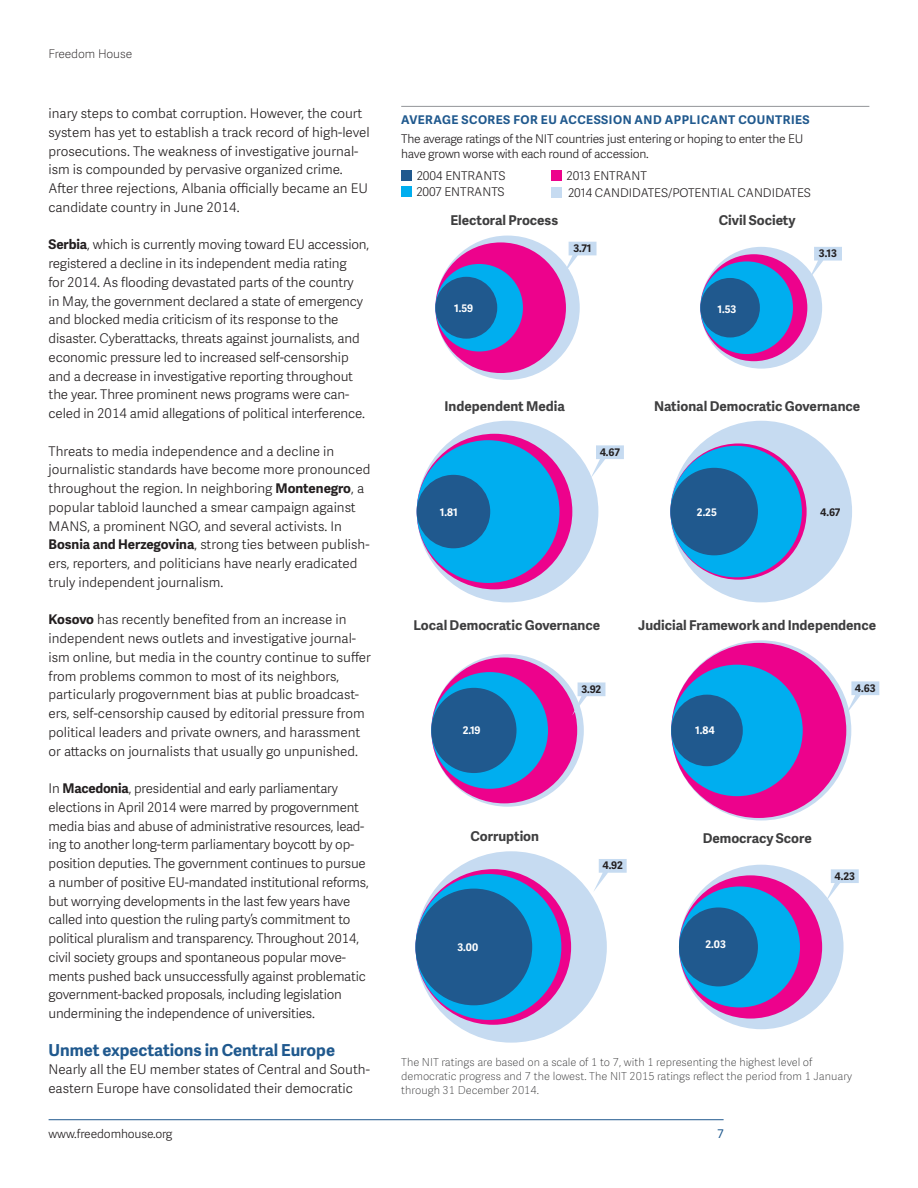
<style>
.page{position:relative;width:918px;height:1188px;background:#fff}
.page>*{position:absolute;margin:0;border:0;box-sizing:border-box;transform-origin:0 0}
.t1{font:700 16.5px "Adelle Sans";color:#20598e}
.t2{font:700 13.5px "Adelle Sans";color:#3e3e3f}
.t3{font:300 13.35px/18.8px "Adelle Sans";letter-spacing:-.01em;color:#231f20}
.t4{font:300 12px/16.6px "Adelle Sans";letter-spacing:-.02em;color:#231f20}
.t5{font:700 12px "Adelle Sans";letter-spacing:.04em;color:#20598e}
.t6{font:100 12px "Adelle Sans";letter-spacing:-.01em;color:#231f20}
.t7{font:12px "Adelle Sans";color:#20598e}
.t8{font:100 10.95px/13.5px "Adelle Sans";color:#3e3e3f}
.t9{font:700 10.5px "Adelle Sans";color:#fff}
.t10{font:700 10.5px "Adelle Sans";letter-spacing:-.025em;color:#231f20}
.s1{font-weight:700}
</style>
<div class="page">
<div style="left:401px;top:186px;width:11px;height:11px;background:#00aeef"></div>
<div style="left:401px;top:170px;width:11px;height:11px;background:#20598e"></div>
<div style="left:551px;top:170px;width:11px;height:11px;background:#ed028c"></div>
<div style="left:551px;top:187px;width:11px;height:11px;background:#c6dbf1"></div>
<hr style="left:401px;top:106px;width:468px;height:1px;background:#939598">
<div style="left:700px;top:247px;width:122px;height:122px;background:#c6dbf1;border-radius:50%"></div>
<div style="left:700px;top:254px;width:107px;height:107px;background:#ed028c;border-radius:50%"></div>
<div style="left:700px;top:261px;width:93px;height:93px;background:#00aeef;border-radius:50%"></div>
<div style="left:700px;top:278px;width:60px;height:59px;background:#20598e;border-radius:50%"></div>
<div style="left:417px;top:421px;width:181px;height:181px;background:#c6dbf1;border-radius:50%"></div>
<div style="left:417px;top:434px;width:155px;height:155px;background:#ed028c;border-radius:50%"></div>
<div style="left:417px;top:440px;width:143px;height:143px;background:#00aeef;border-radius:50%"></div>
<div style="left:417px;top:475px;width:73px;height:73px;background:#20598e;border-radius:50%"></div>
<div style="left:670px;top:421px;width:182px;height:181px;background:#c6dbf1;border-radius:50%"></div>
<svg style="left:670px;top:443px;width:137px;height:137px"></svg>
<div style="left:670px;top:446px;width:132px;height:131px;background:#00aeef;border-radius:50%"></div>
<div style="left:670px;top:468px;width:88px;height:87px;background:#20598e;border-radius:50%"></div>
<svg style="left:431px;top:654px;width:153px;height:153px"></svg>
<div style="left:431px;top:657px;width:146px;height:146px;background:#ed028c;border-radius:50%"></div>
<div style="left:431px;top:672px;width:117px;height:117px;background:#00aeef;border-radius:50%"></div>
<div style="left:431px;top:688px;width:86px;height:85px;background:#20598e;border-radius:50%"></div>
<svg style="left:671px;top:640px;width:180px;height:180px"></svg>
<div style="left:671px;top:643px;width:175px;height:175px;background:#ed028c;border-radius:50%"></div>
<div style="left:671px;top:665px;width:132px;height:131px;background:#00aeef;border-radius:50%"></div>
<div style="left:671px;top:695px;width:72px;height:71px;background:#20598e;border-radius:50%"></div>
<svg style="left:564px;top:242px;width:33px;height:29px"></svg>
<div style="left:435px;top:236px;width:145px;height:144px;background:#c6dbf1;border-radius:50%"></div>
<div style="left:435px;top:242px;width:131px;height:131px;background:#ed028c;border-radius:50%"></div>
<div style="left:435px;top:264px;width:88px;height:88px;background:#00aeef;border-radius:50%"></div>
<div style="left:435px;top:277px;width:62px;height:62px;background:#20598e;border-radius:50%"></div>
<svg style="left:809px;top:247px;width:33px;height:33px"></svg>
<svg style="left:591px;top:445px;width:33px;height:33px"></svg>
<svg style="left:572px;top:682px;width:33px;height:34px"></svg>
<svg style="left:846px;top:681px;width:33px;height:33px"></svg>
<div style="left:415px;top:851px;width:192px;height:192px;background:#c6dbf1;border-radius:50%"></div>
<svg style="left:415px;top:869px;width:156px;height:156px;background:#e50f92"></svg>
<div style="left:415px;top:874px;width:146px;height:146px;background:#00aeef;border-radius:50%"></div>
<div style="left:415px;top:889px;width:117px;height:116px;background:#20598e;border-radius:50%"></div>
<div style="left:679px;top:865px;width:165px;height:164px;background:#c6dbf1;border-radius:50%"></div>
<div style="left:679px;top:875px;width:143px;height:144px;background:#ed028c;border-radius:50%"></div>
<div style="left:679px;top:886px;width:121px;height:121px;background:#00aeef;border-radius:50%"></div>
<div style="left:679px;top:907px;width:79px;height:79px;background:#20598e;border-radius:50%"></div>
<svg style="left:825px;top:869px;width:34px;height:33px"></svg>
<svg style="left:594px;top:859px;width:33px;height:32px"></svg>
<hr style="left:49px;top:1119px;width:675px;height:1px;background:#20598e">
<p class="t6" style="left:49px;top:45px;width:85px">Freedom House</p>
<p class="t3" style="left:49px;top:104px;width:323px">inary steps to combat corruption. However, the court system has yet to establish a track record of high-level prosecutions. The weakness of investigative journal&shy;ism is compounded by pervasive organized crime.<br>After three rejections, Albania officially became an EU candidate country in June 2014.</p>
<p class="t3" style="left:49px;top:235px;width:322px"><span class="s1">Serbia</span>, which is currently moving toward EU accession, registered a decline in its independent media rating<br>for 2014. As flooding devastated parts of the country<br>in May, the government declared a state of emergency and blocked media criticism of its response to the disaster. Cyberattacks, threats against journalists, and economic pressure led to increased self-censorship and a decrease in investigative reporting throughout the year. Three prominent news programs were can&shy;celed in 2014 amid allegations of political interference.</p>
<p class="t3" style="left:49px;top:441px;width:323px">Threats to media independence and a decline in journalistic standards have become more pronounced throughout the region. In neighboring <span class="s1">Montenegro</span>, a popular tabloid launched a smear campaign against MANS, a prominent NGO, and several activists. In <span class="s1">Bosnia and Herzegovina</span>, strong ties between publish&shy;ers, reporters, and politicians have nearly eradicated truly independent journalism.</p>
<p class="t3" style="left:49px;top:610px;width:324px"><span class="s1">Kosovo</span> has recently benefited from an increase in independent news outlets and investigative journal&shy;ism online, but media in the country continue to suffer from problems common to most of its neighbors, particularly progovernment bias at public broadcast&shy;ers, self-censorship caused by editorial pressure from political leaders and private owners, and harassment or attacks on journalists that usually go unpunished.</p>
<p class="t3" style="left:49px;top:779px;width:322px">In <span class="s1">Macedonia</span>, presidential and early parliamentary elections in April 2014 were marred by progovernment media bias and abuse of administrative resources, lead&shy;ing to another long-term parliamentary boycott by op&shy;position deputies. The government continues to pursue a number of positive EU-mandated institutional reforms, but worrying developments in the last few years have called into question the ruling party’s commitment to political pluralism and transparency. Throughout 2014, civil society groups and spontaneous popular move&shy;ments pushed back unsuccessfully against problematic government-backed proposals, including legislation undermining the independence of universities.</p>
<p class="t1" style="left:49px;top:1038px;width:288px">Unmet expectations in Central Europe</p>
<p class="t3" style="left:49px;top:1060px;width:323px">Nearly all the EU member states of Central and South&shy;eastern Europe have consolidated their democratic</p>
<p class="t4" style="left:49px;top:1125px;width:125px">www.freedomhouse.org</p>
<p class="t5" style="left:401px;top:111px;width:169px">Average Scores for EU Acc</p>
<p class="t5" style="left:586px;top:111px;width:88px">ession and App</p>
<p class="t5" style="left:690px;top:111px;width:122px">licant Countries</p>
<p class="t4" style="left:401px;top:131px;width:404px;line-height:15px">The average ratings of the NIT countries just entering or hoping to enter the EU have grown worse with each round of accession.</p>
<p class="t4" style="left:417px;top:167px;width:44px">2004 Entrants</p>
<p class="t4" style="left:567px;top:167px;width:45px">2013 Entrant<br>2014 Candidates</p>
<p class="t4" style="left:416px;top:183px;width:44px">2007 Entrants</p>
<p class="t4" style="left:668px;top:184px;width:20px">/Potential</p>
<p class="t4" style="left:738px;top:184px;width:17px">Candidates</p>
<p class="t2" style="left:450px;top:210px;width:109px">Electoral Process</p>
<p class="t2" style="left:719px;top:210px;width:78px">Civil Society</p>
<p class="t10" style="left:573px;top:241px;width:20px">3.71</p>
<p class="t10" style="left:819px;top:246px;width:19px">3.13</p>
<p class="t9" style="left:454px;top:300px;width:21px">1.59</p>
<p class="t9" style="left:718px;top:301px;width:20px">1.53</p>
<p class="t2" style="left:445px;top:396px;width:122px">Independent Media</p>
<p class="t2" style="left:654px;top:396px;width:208px">National Democratic Governance</p>
<p class="t10" style="left:600px;top:444px;width:22px">4.67</p>
<p class="t9" style="left:440px;top:504px;width:19px">1.81</p>
<p class="t9" style="left:697px;top:504px;width:21px">2.25</p>
<p class="t10" style="left:820px;top:504px;width:22px">4.67</p>
<p class="t2" style="left:413px;top:615px;width:188px">Local Democratic Governance</p>
<p class="t2" style="left:638px;top:615px;width:240px">Judicial Framework and Independence</p>
<p class="t10" style="left:581px;top:681px;width:21px">3.92</p>
<p class="t10" style="left:855px;top:680px;width:22px">4.63</p>
<p class="t9" style="left:463px;top:723px;width:20px">2.19</p>
<p class="t9" style="left:695px;top:723px;width:21px">1.84</p>
<p class="t2" style="left:471px;top:826px;width:70px">Corruption</p>
<p class="t9" style="left:458px;top:939px;width:22px">3.00</p>
<p class="t10" style="left:602px;top:858px;width:22px">4.92</p>
<p class="t2" style="left:703px;top:829px;width:111px">Democracy Score</p>
<p class="t10" style="left:834px;top:868px;width:22px">4.23</p>
<p class="t9" style="left:706px;top:937px;width:22px">2.03</p>
<p class="t8" style="left:401px;top:1056px;width:452px">The NIT ratings are based on a scale of 1 to 7, with 1 representing the highest level of democratic progress and 7 the lowest. The NIT 2015 ratings reflect the period from 1 January through 31 December 2014.</p>
<p class="t7" style="left:717px;top:1125px;width:8px">7</p>
</div>
